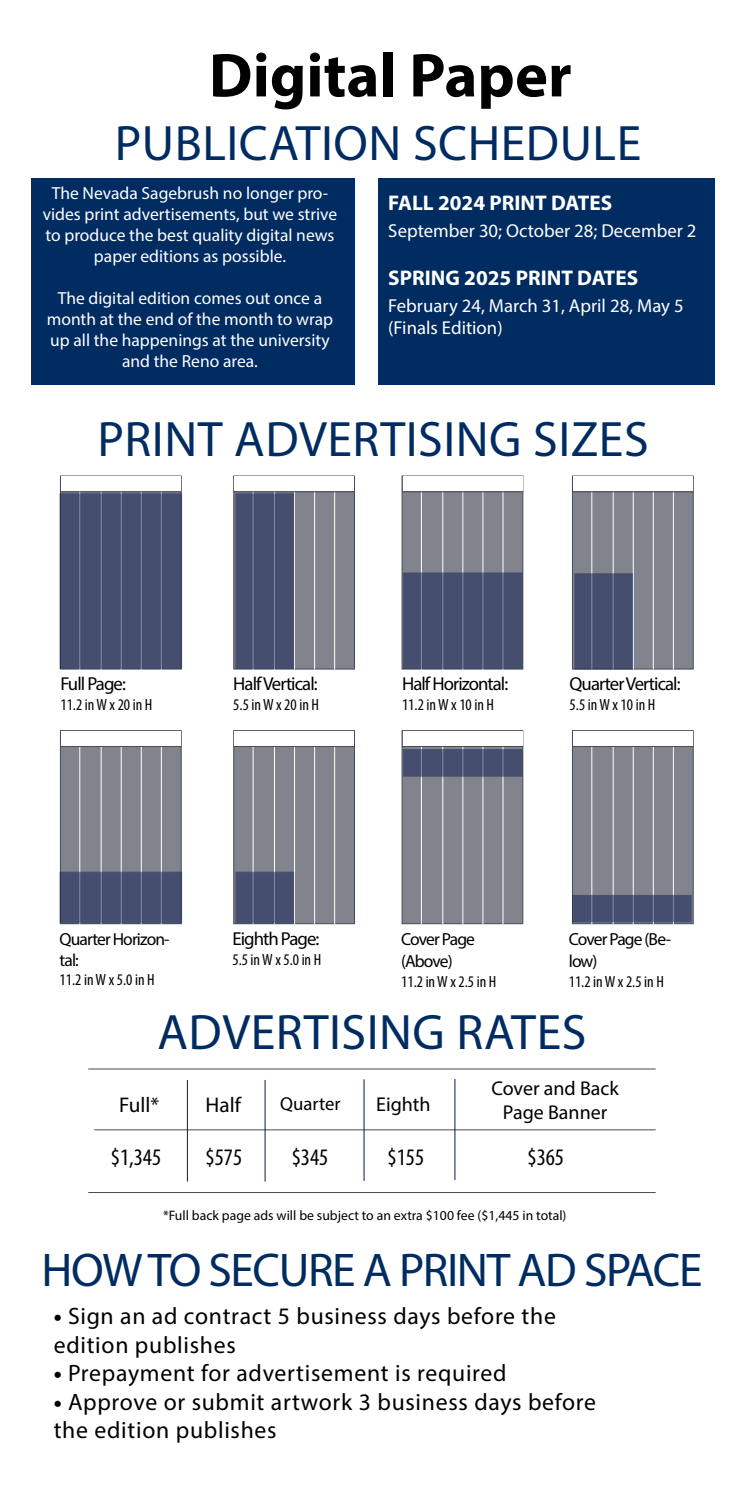
<style>
.page{position:relative;width:750px;height:1500px;background:#fff}
.page>*{position:absolute;margin:0;border:0;box-sizing:border-box;transform-origin:0 0}
.t1{font:700 62.5px "Myriad Pro";color:#000}
.t2{font:50px "Myriad Pro";letter-spacing:.01em;color:#002c62}
.t3{font:47.5px "Myriad Pro";letter-spacing:-.03em;color:#002c62}
.t4{font:23.75px/28.5px "Myriad Pro";letter-spacing:.03em;color:#000}
.t5{font:condensed 23.75px "Myriad Pro";color:#000}
.t6{font:700 21.25px "Myriad Pro";color:#fff}
.t7{font:21.25px "Myriad Pro";color:#000}
.t8{font:20px/24px "Myriad Pro";color:#000;text-align:center}
.t9{font:18.75px/22.5px "Myriad Pro";color:#fff}
.t10{font:18.75px "Myriad Pro";letter-spacing:-.05em;color:#000}
.t11{font:18.75px "Myriad Pro";color:#000}
.t12{font:17.5px/21px "Myriad Pro";color:#fff;text-align:center}
.t13{font:17.5px/22.5px "Myriad Pro";letter-spacing:-.05em;color:#000}
.t14{font:condensed 16.25px "Myriad Pro";color:#000}
.Footnote{font:13.75px "Myriad Pro";color:#000}
.s1{font-weight:700}
</style>
<div class="page">
<div style="left:378px;top:178px;width:336px;height:207px;background:#002c62"></div>
<div style="left:31px;top:178px;width:324px;height:207px;background:#002c62"></div>
<hr style="left:60px;top:491px;width:122px;height:1px;background:#464b54">
<div style="left:233px;top:476px;width:122px;height:194px;background:#81848c;border:1px solid #464b54"></div>
<hr style="left:253px;top:491px;width:1px;height:179px;background:#fff">
<hr style="left:274px;top:491px;width:1px;height:179px;background:#fff">
<hr style="left:294px;top:491px;width:1px;height:179px;background:#fff">
<hr style="left:314px;top:491px;width:1px;height:179px;background:#fff">
<hr style="left:334px;top:491px;width:1px;height:179px;background:#fff">
<hr style="left:234px;top:491px;width:121px;height:1px;background:#464b54">
<div style="left:235px;top:476px;width:119px;height:15px;background:#fff"></div>
<div style="left:402px;top:476px;width:121px;height:194px;background:#81848c;border:1px solid #464b54"></div>
<hr style="left:421px;top:491px;width:1px;height:179px;background:#fff">
<hr style="left:442px;top:491px;width:1px;height:179px;background:#fff">
<hr style="left:462px;top:491px;width:1px;height:179px;background:#fff">
<hr style="left:482px;top:491px;width:1px;height:179px;background:#fff">
<hr style="left:503px;top:491px;width:1px;height:179px;background:#fff">
<hr style="left:402px;top:491px;width:121px;height:1px;background:#464b54">
<div style="left:403px;top:476px;width:119px;height:15px;background:#fff"></div>
<svg style="left:60px;top:493px;width:122px;height:176px;background:#475071"></svg>
<div style="left:235px;top:493px;width:59px;height:176px;background:#454e6f;border:1px solid #0a1953"></div>
<svg style="left:403px;top:573px;width:119px;height:96px;background:#475071"></svg>
<div style="left:572px;top:476px;width:122px;height:194px;background:#81848c;border:1px solid #464b54"></div>
<hr style="left:591px;top:491px;width:1px;height:179px;background:#fff">
<hr style="left:613px;top:491px;width:1px;height:179px;background:#fff">
<hr style="left:633px;top:491px;width:1px;height:179px;background:#fff">
<hr style="left:653px;top:491px;width:1px;height:179px;background:#fff">
<hr style="left:673px;top:491px;width:1px;height:179px;background:#fff">
<hr style="left:572px;top:491px;width:122px;height:1px;background:#464b54">
<div style="left:573px;top:476px;width:120px;height:15px;background:#fff"></div>
<svg style="left:574px;top:573px;width:59px;height:97px;background:#485171"></svg>
<div style="left:60px;top:730px;width:122px;height:194px;background:#81848c;border:1px solid #464b54"></div>
<hr style="left:79px;top:746px;width:1px;height:178px;background:#fff">
<hr style="left:101px;top:746px;width:1px;height:178px;background:#fff">
<hr style="left:121px;top:746px;width:1px;height:178px;background:#fff">
<hr style="left:141px;top:746px;width:1px;height:178px;background:#fff">
<hr style="left:161px;top:746px;width:1px;height:178px;background:#fff">
<hr style="left:60px;top:746px;width:122px;height:1px;background:#464b54">
<div style="left:61px;top:731px;width:120px;height:14px;background:#fff"></div>
<div style="left:233px;top:730px;width:122px;height:194px;background:#81848c;border:1px solid #464b54"></div>
<hr style="left:253px;top:746px;width:1px;height:178px;background:#fff">
<hr style="left:274px;top:746px;width:1px;height:178px;background:#fff">
<hr style="left:294px;top:746px;width:1px;height:178px;background:#fff">
<hr style="left:314px;top:746px;width:1px;height:178px;background:#fff">
<hr style="left:334px;top:746px;width:1px;height:178px;background:#fff">
<hr style="left:234px;top:746px;width:121px;height:1px;background:#464b54">
<div style="left:235px;top:731px;width:119px;height:14px;background:#fff"></div>
<div style="left:402px;top:730px;width:121px;height:194px;background:#81848c;border:1px solid #464b54"></div>
<hr style="left:421px;top:746px;width:1px;height:178px;background:#fff">
<hr style="left:442px;top:746px;width:1px;height:178px;background:#fff">
<hr style="left:462px;top:746px;width:1px;height:178px;background:#fff">
<hr style="left:482px;top:746px;width:1px;height:178px;background:#fff">
<hr style="left:503px;top:746px;width:1px;height:178px;background:#fff">
<hr style="left:402px;top:746px;width:121px;height:1px;background:#464b54">
<div style="left:403px;top:731px;width:119px;height:14px;background:#fff"></div>
<svg style="left:60px;top:872px;width:122px;height:51px;background:#475071"></svg>
<div style="left:235px;top:872px;width:59px;height:51px;background:#454e6f;border:1px solid #0a1953"></div>
<svg style="left:403px;top:749px;width:119px;height:28px;background:#485171"></svg>
<div style="left:572px;top:730px;width:122px;height:194px;background:#81848c;border:1px solid #464b54"></div>
<hr style="left:591px;top:746px;width:1px;height:178px;background:#fff">
<hr style="left:613px;top:746px;width:1px;height:178px;background:#fff">
<hr style="left:633px;top:746px;width:1px;height:178px;background:#fff">
<hr style="left:653px;top:746px;width:1px;height:178px;background:#fff">
<hr style="left:673px;top:746px;width:1px;height:178px;background:#fff">
<hr style="left:572px;top:746px;width:122px;height:1px;background:#464b54">
<div style="left:573px;top:731px;width:120px;height:14px;background:#fff"></div>
<svg style="left:572px;top:895px;width:120px;height:27px;background:#475071"></svg>
<hr style="left:94px;top:1130px;width:562px;height:1px;background:#464b54">
<hr style="left:88px;top:1192px;width:568px;height:1px;background:#464b54">
<hr style="left:187px;top:1080px;width:1px;height:102px;background:#0a1953">
<hr style="left:265px;top:1080px;width:1px;height:102px;background:#0a1953">
<hr style="left:364px;top:1079px;width:1px;height:102px;background:#0a1953">
<hr style="left:455px;top:1079px;width:1px;height:101px;background:#0a1953">
<hr style="left:88px;top:1069px;width:568px;height:1px;background:#464b54">
<h2 class="t1" style="left:209px;top:35px;width:364px">Digital Paper</h2>
<h3 class="t2" style="left:115px;top:112px;width:528px">PUBLICATION SCHEDULE</h3>
<p class="t12" style="left:43px;top:182px;width:296px">The Nevada Sagebrush no longer pro&shy;vides print advertisements, but we strive to produce the best quality digital news paper editions as possible.</p>
<p class="t12" style="left:47px;top:287px;width:288px">The digital edition comes out once a month at the end of the month to wrap up all the happenings at the university and the Reno area.</p>
<p class="t6" style="left:388px;top:189px;width:225px">FALL 2024 PRINT DATES</p>
<p class="t9" style="left:388px;top:219px;width:310px">September 30; October 28; December 2</p>
<p class="t6" style="left:388px;top:264px;width:252px">SPRING 2025 PRINT DATES</p>
<p class="t9" style="left:388px;top:294px;width:297px">February 24, March 31, April 28, May 5 (Finals Edition)</p>
<h3 class="t2" style="left:97px;top:408px;width:553px">PRINT ADVERTISING SIZES</h3>
<p class="t10" style="left:60px;top:672px;width:67px">Full Page:</p>
<p class="t14" style="left:60px;top:695px;width:93px">11.2 in W x 20 in H</p>
<p class="t10" style="left:233px;top:672px;width:86px">Half Vertical:</p>
<p class="t14" style="left:233px;top:695px;width:87px">5.5 in W x 20 in H</p>
<p class="t10" style="left:402px;top:672px;width:108px">Half Horizontal:</p>
<p class="t14" style="left:402px;top:695px;width:93px">11.2 in W x 10 in H</p>
<p class="t10" style="left:570px;top:672px;width:112px">Quarter Vertical:</p>
<p class="t14" style="left:570px;top:695px;width:87px">5.5 in W x 10 in H</p>
<p class="t13" style="left:60px;top:928px;width:112px;line-height:21px">Quarter Horizon&shy;tal:</p>
<p class="t14" style="left:60px;top:970px;width:97px">11.2 in W x 5.0 in H</p>
<p class="t10" style="left:232px;top:928px;width:88px">Eighth Page:</p>
<p class="t14" style="left:232px;top:950px;width:90px">5.5 in W x 5.0 in H</p>
<p class="t13" style="left:401px;top:927px;width:75px">Cover Page (Above)</p>
<p class="t14" style="left:401px;top:971px;width:97px">11.2 in W x 2.5 in H</p>
<p class="t13" style="left:569px;top:927px;width:104px">Cover Page (Be&shy;low)</p>
<p class="t14" style="left:569px;top:971px;width:97px">11.2 in W x 2.5 in H</p>
<h3 class="t2" style="left:157px;top:1001px;width:430px">ADVERTISING RATES</h3>
<p class="t7" style="left:119px;top:1092px;width:42px">Full*</p>
<p class="t7" style="left:206px;top:1092px;width:37px">Half</p>
<p class="t11" style="left:280px;top:1092px;width:62px">Quarter</p>
<p class="t8" style="left:376px;top:1092px;width:56px">Eighth</p>
<p class="t5" style="left:111px;top:1142px;width:52px">$1,345</p>
<p class="t5" style="left:206px;top:1143px;width:38px">$575</p>
<p class="t5" style="left:292px;top:1142px;width:38px">$345</p>
<p class="t5" style="left:388px;top:1143px;width:38px">$155</p>
<p class="t8" style="left:491px;top:1076px;width:129px">Cover and Back<br>Page Banner</p>
<p class="t5" style="left:528px;top:1142px;width:38px">$365</p>
<p class="Footnote" style="left:163px;top:1207px;width:405px">*Full back page ads will be subject to an extra $100 fee ($1,445 in total)</p>
<h2 class="t3" style="left:42px;top:1241px;width:662px">HOW TO SECURE A PRINT AD SPACE</h2>
<p class="t4" style="left:54px;top:1302px;width:504px"><span class="s1">•</span> Sign an ad contract 5 business days before the edition publishes</p>
<p class="t4" style="left:54px;top:1359px;width:454px"><span class="s1">•</span> Prepayment for advertisement is required</p>
<p class="t4" style="left:54px;top:1387px;width:544px"><span class="s1">•</span> Approve or submit artwork 3 business days before the edition publishes</p>
</div>
